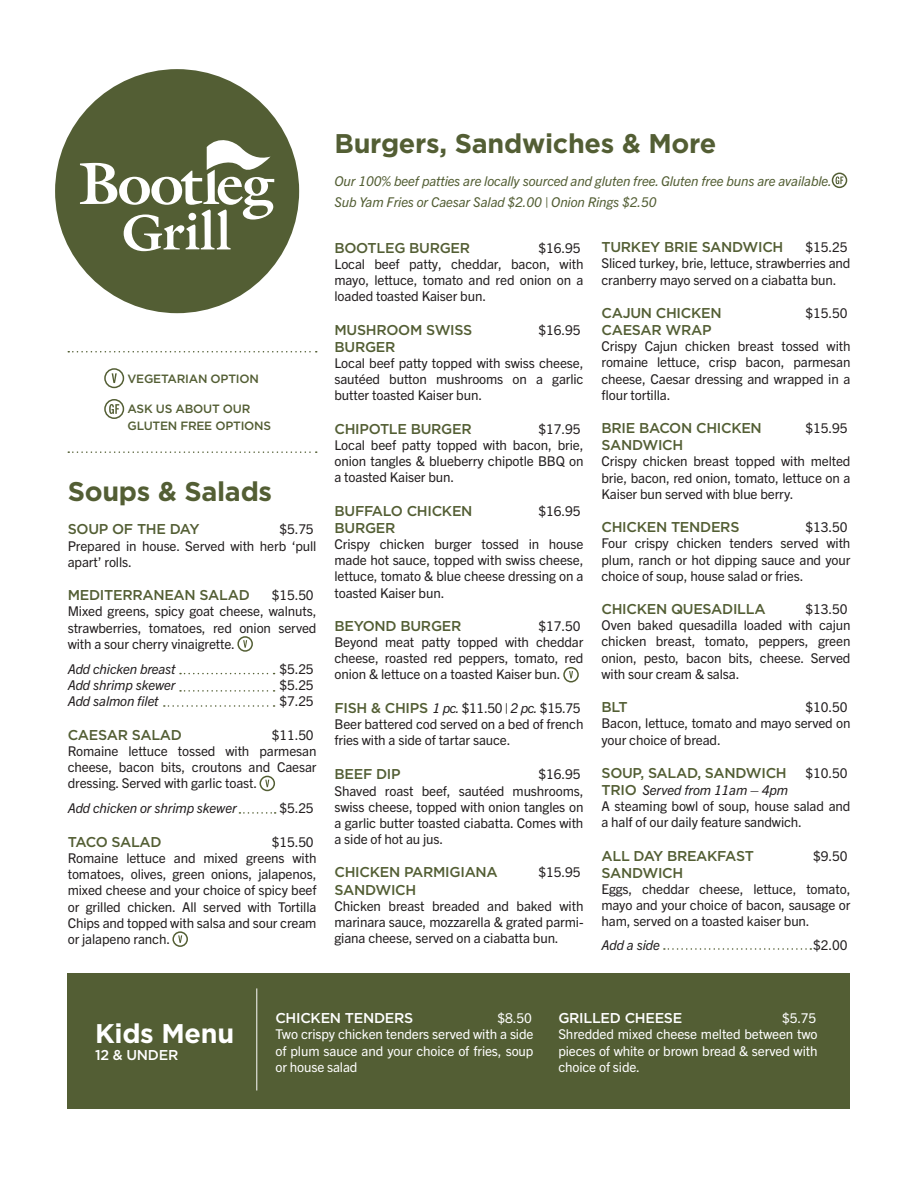
<style>
.page{position:relative;width:918px;height:1188px;background:#fff}
.page>*{position:absolute;margin:0;border:0;box-sizing:border-box;transform-origin:0 0}
.t1{font:700 27px "Gotham";letter-spacing:-.01em;color:#535e34}
.t2{font:700 27px "Gotham";letter-spacing:-.01em;color:#fff}
.t3{font:500 14.25px "Gotham";letter-spacing:-.02em;color:#535e34}
.t4{font:500 14.25px "Gotham";letter-spacing:-.02em;color:#fff}
.t5{font:13.5px/16.2px "Trade Gothic Next LT Pro";letter-spacing:-.01em;color:#231f20}
.t6{font:13.5px/16.2px "Trade Gothic Next LT Pro";letter-spacing:-.01em;color:#fff}
.t7{font:italic 13.5px/21px "Trade Gothic Next LT Pro";letter-spacing:-.01em;color:#535e34}
.t8{font:italic 13.5px "Trade Gothic Next LT Pro";letter-spacing:-.01em;color:#231f20}
.t9{font:500 12px/16.5px "Gotham";letter-spacing:-.02em;color:#535e34}
.s1{font-family:"Gotham";font-weight:500;font-size:14.25px;color:#535e34}
.s2{font-style:italic}
</style>
<div class="page">
<svg style="left:55px;top:69px;width:244px;height:244px;fill:#535e34"></svg>
<div style="left:237px;top:636px;width:16px;height:16px;border:2px solid #535e34;border-radius:50%"></div>
<svg style="left:243px;top:640px;width:4px;height:8px"></svg>
<div style="left:260px;top:776px;width:15px;height:15px;border:2px solid #535e34;border-radius:50%"></div>
<svg style="left:265px;top:780px;width:4px;height:7px"></svg>
<div style="left:172px;top:931px;width:16px;height:16px;border:2px solid #535e34;border-radius:50%"></div>
<svg style="left:178px;top:935px;width:4px;height:8px"></svg>
<div style="left:563px;top:667px;width:16px;height:15px;border:2px solid #535e34;border-radius:50%"></div>
<svg style="left:569px;top:671px;width:4px;height:7px"></svg>
<div style="left:68px;top:973px;width:782px;height:135px;background:#535e34"></div>
<div style="left:832px;top:173px;width:15px;height:15px;border:2px solid #535e34;border-radius:50%"></div>
<svg style="left:836px;top:176px;width:7px;height:8px"></svg>
<div style="left:104px;top:368px;width:20px;height:20px;border:2px solid #535e34;border-radius:50%"></div>
<svg style="left:112px;top:373px;width:5px;height:10px"></svg>
<div style="left:104px;top:399px;width:20px;height:20px;border:2px solid #535e34;border-radius:50%"></div>
<svg style="left:109px;top:404px;width:10px;height:10px"></svg>
<hr style="left:256px;top:988px;width:1px;height:103px;background:#fff">
<svg style="left:68px;top:351px;width:249px;height:1px"></svg>
<svg style="left:68px;top:451px;width:249px;height:2px"></svg>
<svg style="left:239px;top:812px;width:37px;height:2px"></svg>
<svg style="left:664px;top:948px;width:147px;height:2px"></svg>
<svg style="left:164px;top:705px;width:111px;height:2px"></svg>
<svg style="left:180px;top:690px;width:95px;height:2px"></svg>
<svg style="left:180px;top:673px;width:95px;height:1px"></svg>
<p class="t9" style="left:128px;top:371px;width:133px">VEGETARIAN OPTION</p>
<p class="t9" style="left:128px;top:401px;width:145px">ASK US ABOUT OUR<br>GLUTEN FREE OPTIONS</p>
<h1 class="t1" style="left:68px;top:474px;width:206px">Soups &amp; Salads</h1>
<p class="t3" style="left:68px;top:520px;width:133px">SOUP OF THE DAY</p>
<p class="t5" style="left:68px;top:521px;width:250px;text-indent:212px">$5.75<br>Prepared in house. Served with herb ‘pull apart’ rolls.</p>
<p class="t3" style="left:68px;top:586px;width:184px">MEDITERRANEAN SALAD</p>
<p class="t5" style="left:68px;top:586px;width:250px;text-indent:204px">$15.50<br>Mixed greens, spicy goat cheese, walnuts, strawberries, tomatoes, red onion served with a sour cherry vinaigrette.</p>
<p class="t8" style="left:68px;top:660px;width:109px">Add chicken breast</p>
<p class="t5" style="left:279px;top:660px;width:36px">$5.25</p>
<p class="t8" style="left:68px;top:676px;width:109px">Add shrimp skewer</p>
<p class="t5" style="left:279px;top:676px;width:36px">$5.25</p>
<p class="t8" style="left:68px;top:692px;width:93px">Add salmon filet</p>
<p class="t5" style="left:279px;top:692px;width:36px">$7.25</p>
<p class="t3" style="left:68px;top:725px;width:116px">CAESAR SALAD</p>
<p class="t5" style="left:68px;top:726px;width:250px;text-indent:204px">$11.50<br>Romaine lettuce tossed with parmesan cheese, bacon bits, croutons and Caesar dressing. Served with garlic toast.</p>
<p class="t8" style="left:68px;top:799px;width:171px">Add chicken or shrimp skewer</p>
<p class="t5" style="left:279px;top:800px;width:36px">$5.25</p>
<p class="t3" style="left:68px;top:832px;width:96px">TACO SALAD</p>
<p class="t5" style="left:68px;top:833px;width:250px;text-indent:204px">$15.50<br>Romaine lettuce and mixed greens with tomatoes, olives, green onions, jalapenos, mixed cheese and your choice of spicy beef or grilled chicken. All served with Tortilla Chips and topped with salsa and sour cream or jalapeno ranch.</p>
<h1 class="t1" style="left:334px;top:126px;width:383px">Burgers, Sandwiches &amp; More</h1>
<p class="t7" style="left:334px;top:170px;width:499px">Our 100% beef patties are locally sourced and gluten free. Gluten free buns are available.<br>Sub Yam Fries or Caesar Salad $2.00 | Onion Rings $2.50</p>
<p class="t5" style="left:335px;top:239px;width:251px;text-indent:204px">$16.95<br>Local beef patty, cheddar, bacon, with mayo, lettuce, tomato and red onion on a loaded toasted Kaiser bun.</p>
<p class="t3" style="left:334px;top:320px;width:139px">MUSHROOM SWISS</p>
<p class="t5" style="left:539px;top:321px;width:43px">$16.95</p>
<p class="t3" style="left:335px;top:338px;width:62px">BURGER</p>
<p class="t5" style="left:334px;top:354px;width:251px;text-align:justify">Local beef patty topped with swiss cheese, sautéed button mushrooms on a garlic butter toasted Kaiser bun.</p>
<p class="t3" style="left:334px;top:419px;width:139px">CHIPOTLE BURGER</p>
<p class="t3" style="left:334px;top:239px;width:137px">BOOTLEG BURGER</p>
<p class="t5" style="left:334px;top:420px;width:251px;text-indent:204px">$17.95<br>Local beef patty topped with bacon, brie, onion tangles &amp; blueberry chipotle BBQ on a toasted Kaiser bun.</p>
<p class="t3" style="left:334px;top:501px;width:140px">BUFFALO CHICKEN</p>
<p class="t5" style="left:539px;top:502px;width:43px">$16.95</p>
<p class="t3" style="left:335px;top:518px;width:62px">BURGER</p>
<p class="t5" style="left:334px;top:535px;width:251px;text-align:justify">Crispy chicken burger tossed in house made hot sauce, topped with swiss cheese, lettuce, tomato &amp; blue cheese dressing on a toasted Kaiser bun.</p>
<p class="t3" style="left:334px;top:617px;width:128px">BEYOND BURGER</p>
<p class="t5" style="left:335px;top:617px;width:251px;text-indent:204px">$17.50<br>Beyond meat patty topped with cheddar cheese, roasted red peppers, tomato, red onion &amp; lettuce on a toasted Kaiser bun.</p>
<p class="t5" style="left:334px;top:699px;width:250px"><span class="s1">FISH &amp; CHIPS</span> <span class="s2">1 pc.</span> $11.50 | <span class="s2">2 pc.</span> $15.75<br>Beer battered cod served on a bed of french fries with a side of tartar sauce.</p>
<p class="t3" style="left:334px;top:765px;width:68px">BEEF DIP</p>
<p class="t5" style="left:334px;top:765px;width:251px;text-indent:204px">$16.95<br>Shaved roast beef, sautéed mushrooms, swiss cheese, topped with onion tangles on a garlic butter toasted ciabatta. Comes with a side of hot au jus.</p>
<p class="t3" style="left:334px;top:863px;width:165px">CHICKEN PARMIGIANA</p>
<p class="t5" style="left:539px;top:864px;width:43px">$15.95</p>
<p class="t3" style="left:335px;top:880px;width:83px">SANDWICH</p>
<p class="t5" style="left:334px;top:897px;width:251px;text-align:justify">Chicken breast breaded and baked with marinara sauce, mozzarella &amp; grated parmi&shy;giana cheese, served on a ciabatta bun.</p>
<p class="t5" style="left:602px;top:238px;width:250px;text-indent:204px">$15.25<br>Sliced turkey, brie, lettuce, strawberries and cranberry mayo served on a ciabatta bun.</p>
<p class="t3" style="left:602px;top:304px;width:122px">CAJUN CHICKEN</p>
<p class="t5" style="left:806px;top:304px;width:43px">$15.50</p>
<p class="t3" style="left:602px;top:321px;width:112px">CAESAR WRAP</p>
<p class="t5" style="left:602px;top:337px;width:251px;text-align:justify">Crispy Cajun chicken breast tossed with romaine lettuce, crisp bacon, parmesan cheese, Caesar dressing and wrapped in a flour tortilla.</p>
<p class="t3" style="left:602px;top:419px;width:162px">BRIE BACON CHICKEN</p>
<p class="t5" style="left:806px;top:419px;width:43px">$15.95</p>
<p class="t3" style="left:602px;top:436px;width:83px">SANDWICH</p>
<p class="t5" style="left:601px;top:453px;width:251px;text-align:justify">Crispy chicken breast topped with melted brie, bacon, red onion, tomato, lettuce on a Kaiser bun served with blue berry.</p>
<p class="t3" style="left:602px;top:518px;width:139px">CHICKEN TENDERS</p>
<p class="t3" style="left:602px;top:238px;width:183px">TURKEY BRIE SANDWICH</p>
<p class="t5" style="left:601px;top:518px;width:250px;text-indent:204px">$13.50<br>Four crispy chicken tenders served with plum, ranch or hot dipping sauce and your choice of soup, house salad or fries.</p>
<p class="t3" style="left:602px;top:600px;width:166px">CHICKEN QUESADILLA</p>
<p class="t5" style="left:602px;top:600px;width:251px;text-indent:204px">$13.50<br>Oven baked quesadilla loaded with cajun chicken breast, tomato, peppers, green onion, pesto, bacon bits, cheese. Served with sour cream &amp; salsa.</p>
<p class="t3" style="left:602px;top:698px;width:28px">BLT</p>
<p class="t5" style="left:601px;top:698px;width:250px;text-indent:204px">$10.50<br>Bacon, lettuce, tomato and mayo served on your choice of bread.</p>
<p class="t3" style="left:602px;top:763px;width:187px">SOUP, SALAD, SANDWICH</p>
<p class="t5" style="left:806px;top:764px;width:43px">$10.50</p>
<p class="t5" style="left:601px;top:781px;width:250px"><span class="s1">TRIO</span> <span class="s2">Served from 11am – 4pm<br></span>A steaming bowl of soup, house salad and a half of our daily feature sandwich.</p>
<p class="t3" style="left:602px;top:846px;width:154px">ALL DAY BREAKFAST</p>
<p class="t5" style="left:813px;top:847px;width:36px">$9.50</p>
<p class="t3" style="left:602px;top:863px;width:83px">SANDWICH</p>
<p class="t5" style="left:601px;top:880px;width:251px;text-align:justify">Eggs, cheddar cheese, lettuce, tomato, mayo and your choice of bacon, sausage or ham, served on a toasted kaiser bun.</p>
<p class="t8" style="left:601px;top:936px;width:60px">Add a side</p>
<p class="t5" style="left:813px;top:936px;width:36px">$2.00</p>
<h1 class="t2" style="left:95px;top:1016px;width:141px">Kids Menu</h1>
<p class="t4" style="left:95px;top:1046px;width:85px">12 &amp; UNDER</p>
<p class="t6" style="left:275px;top:1009px;width:260px;text-indent:222px">$8.50<br>Two crispy chicken tenders served with a side of plum sauce and your choice of fries, soup or house salad</p>
<p class="t4" style="left:558px;top:1009px;width:126px">GRILLED CHEESE</p>
<p class="t6" style="left:558px;top:1009px;width:261px;text-align:justify;text-indent:224px">$5.75<br>Shredded mixed cheese melted between two pieces of white or brown bread &amp; served with choice of side.</p>
<p class="t4" style="left:275px;top:1009px;width:139px">CHICKEN TENDERS</p>
</div>
